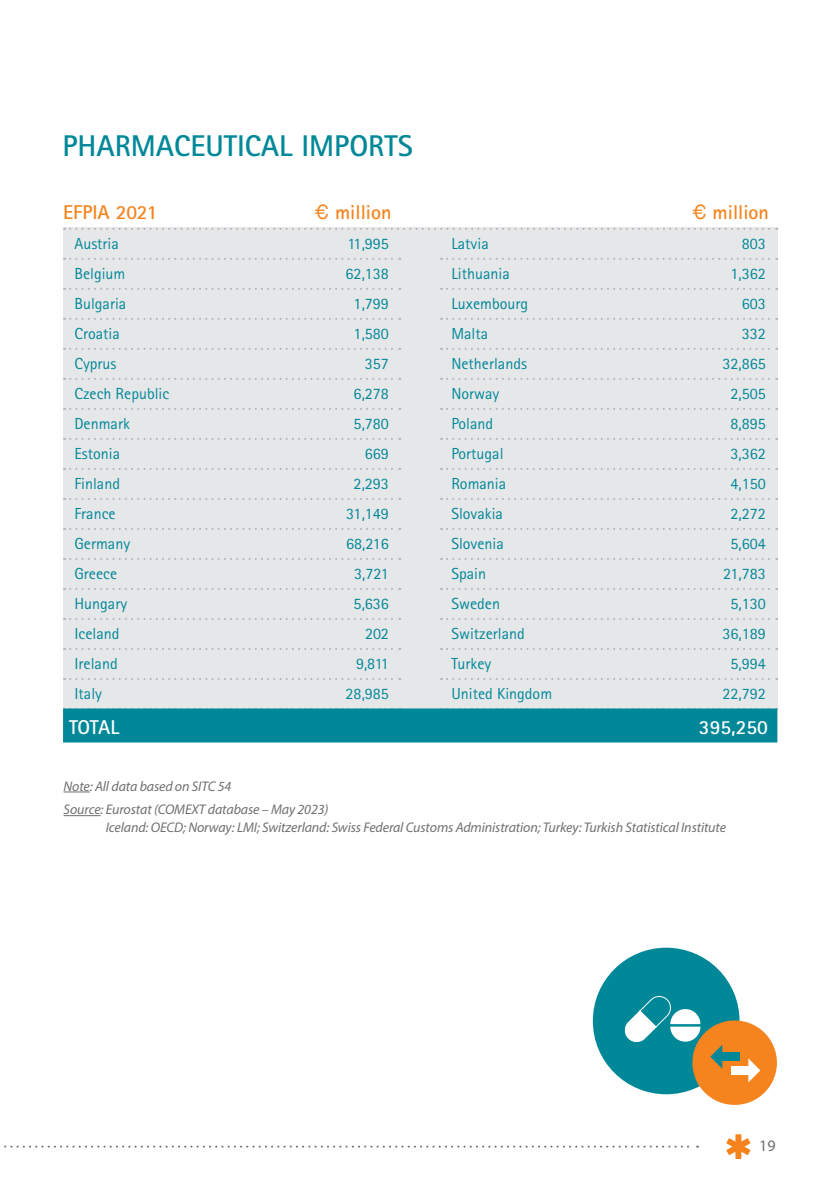
<style>
.page{position:relative;width:840px;height:1191px;background:#fff}
.page>*{position:absolute;margin:0;border:0;box-sizing:border-box;transform-origin:0 0}
.titre_chapitre{font:700 30px "Rotis Sans Serif Std";color:#008898}
.ligne_1{font:700 20px "Rotis Sans Serif Std";color:#f5841f}
.TOTAL{font:700 20px "Rotis Sans Serif Std";color:#fff}
.colonne_gauche{font:16px "Rotis Sans Serif Std";color:#008898}
.t1{font:16px "Myriad Pro";color:#6f7073}
.note_bas_de_page{font:italic 14px/18px "Myriad Pro";letter-spacing:-.01em;color:#6f7073}
.s1{font-family:"Helvetica";font-weight:400}
</style>
<div class="page">
<svg style="left:4px;top:1145px;width:693px;height:2px"></svg>
<svg style="left:726px;top:1134px;width:24px;height:25px"></svg>
<div style="left:63px;top:227px;width:714px;height:514px;background:#e6e7e9"></div>
<svg style="left:64px;top:228px;width:712px;height:2px"></svg>
<svg style="left:64px;top:258px;width:336px;height:2px"></svg>
<svg style="left:64px;top:288px;width:336px;height:2px"></svg>
<svg style="left:64px;top:318px;width:336px;height:2px"></svg>
<svg style="left:64px;top:348px;width:336px;height:2px"></svg>
<svg style="left:64px;top:378px;width:336px;height:2px"></svg>
<svg style="left:64px;top:408px;width:336px;height:2px"></svg>
<svg style="left:64px;top:438px;width:336px;height:2px"></svg>
<svg style="left:64px;top:468px;width:336px;height:2px"></svg>
<svg style="left:64px;top:498px;width:336px;height:2px"></svg>
<svg style="left:64px;top:528px;width:336px;height:2px"></svg>
<svg style="left:64px;top:558px;width:336px;height:2px"></svg>
<svg style="left:64px;top:588px;width:336px;height:2px"></svg>
<svg style="left:64px;top:618px;width:336px;height:2px"></svg>
<svg style="left:64px;top:648px;width:336px;height:2px"></svg>
<svg style="left:64px;top:678px;width:336px;height:2px"></svg>
<svg style="left:441px;top:258px;width:335px;height:2px"></svg>
<svg style="left:441px;top:288px;width:335px;height:2px"></svg>
<svg style="left:441px;top:318px;width:335px;height:2px"></svg>
<svg style="left:441px;top:348px;width:335px;height:2px"></svg>
<svg style="left:441px;top:378px;width:335px;height:2px"></svg>
<svg style="left:441px;top:408px;width:335px;height:2px"></svg>
<svg style="left:441px;top:438px;width:335px;height:2px"></svg>
<svg style="left:441px;top:468px;width:335px;height:2px"></svg>
<svg style="left:441px;top:498px;width:335px;height:2px"></svg>
<svg style="left:441px;top:528px;width:335px;height:2px"></svg>
<svg style="left:441px;top:558px;width:335px;height:2px"></svg>
<svg style="left:441px;top:588px;width:335px;height:2px"></svg>
<svg style="left:441px;top:618px;width:335px;height:2px"></svg>
<svg style="left:441px;top:648px;width:335px;height:2px"></svg>
<svg style="left:441px;top:678px;width:335px;height:2px"></svg>
<div style="left:63px;top:708px;width:713px;height:34px;background:#008898"></div>
<svg style="left:63px;top:791px;width:27px;height:1px"></svg>
<hr style="left:63px;top:815px;width:37px;height:1px;background:#6f7073">
<div style="left:592px;top:947px;width:147px;height:147px;background:#008898;border-radius:50%"></div>
<div style="left:692px;top:1020px;width:84px;height:85px;background:#f5841f;border-radius:50%"></div>
<svg style="left:624px;top:996px;width:76px;height:47px"></svg>
<div style="left:731px;top:1066px;width:17px;height:8px;background:#fff"></div>
<svg style="left:748px;top:1058px;width:12px;height:24px"></svg>
<div style="left:722px;top:1052px;width:17px;height:8px;background:#008898"></div>
<svg style="left:710px;top:1045px;width:12px;height:23px"></svg>
<p class="titre_chapitre" style="left:62px;top:127px;width:351px">PHARMACEUTICAL IMPORTS</p>
<p class="ligne_1" style="left:63px;top:200px;width:96px">EFPIA 2021</p>
<p class="ligne_1" style="left:314px;top:200px;width:79px"><span class="s1">€</span> million</p>
<p class="ligne_1" style="left:691px;top:200px;width:79px"><span class="s1">€</span> million</p>
<p class="colonne_gauche" style="left:74px;top:234px;width:46px">Austria</p>
<p class="colonne_gauche" style="left:347px;top:234px;width:43px">11,995</p>
<p class="colonne_gauche" style="left:74px;top:264px;width:52px">Belgium</p>
<p class="colonne_gauche" style="left:345px;top:264px;width:45px">62,138</p>
<p class="colonne_gauche" style="left:74px;top:294px;width:53px">Bulgaria</p>
<p class="colonne_gauche" style="left:353px;top:294px;width:37px">1,799</p>
<p class="colonne_gauche" style="left:74px;top:324px;width:47px">Croatia</p>
<p class="colonne_gauche" style="left:353px;top:324px;width:37px">1,580</p>
<p class="colonne_gauche" style="left:74px;top:354px;width:44px">Cyprus</p>
<p class="colonne_gauche" style="left:365px;top:354px;width:25px">357</p>
<p class="colonne_gauche" style="left:74px;top:384px;width:96px">Czech Republic</p>
<p class="colonne_gauche" style="left:353px;top:384px;width:37px">6,278</p>
<p class="colonne_gauche" style="left:74px;top:414px;width:57px">Denmark</p>
<p class="colonne_gauche" style="left:353px;top:414px;width:37px">5,780</p>
<p class="colonne_gauche" style="left:74px;top:444px;width:47px">Estonia</p>
<p class="colonne_gauche" style="left:365px;top:444px;width:25px">669</p>
<p class="colonne_gauche" style="left:74px;top:474px;width:47px">Finland</p>
<p class="colonne_gauche" style="left:353px;top:474px;width:37px">2,293</p>
<p class="colonne_gauche" style="left:74px;top:504px;width:43px">France</p>
<p class="colonne_gauche" style="left:346px;top:504px;width:44px">31,149</p>
<p class="colonne_gauche" style="left:74px;top:534px;width:57px">Germany</p>
<p class="colonne_gauche" style="left:346px;top:534px;width:44px">68,216</p>
<p class="colonne_gauche" style="left:74px;top:564px;width:44px">Greece</p>
<p class="colonne_gauche" style="left:354px;top:564px;width:36px">3,721</p>
<p class="colonne_gauche" style="left:74px;top:594px;width:54px">Hungary</p>
<p class="colonne_gauche" style="left:353px;top:594px;width:37px">5,636</p>
<p class="colonne_gauche" style="left:74px;top:624px;width:47px">Iceland</p>
<p class="colonne_gauche" style="left:365px;top:624px;width:25px">202</p>
<p class="colonne_gauche" style="left:74px;top:654px;width:45px">Ireland</p>
<p class="colonne_gauche" style="left:356px;top:654px;width:34px">9,811</p>
<p class="colonne_gauche" style="left:74px;top:684px;width:29px">Italy</p>
<p class="colonne_gauche" style="left:345px;top:684px;width:45px">28,985</p>
<p class="colonne_gauche" style="left:451px;top:234px;width:39px">Latvia</p>
<p class="colonne_gauche" style="left:741px;top:234px;width:25px">803</p>
<p class="colonne_gauche" style="left:451px;top:264px;width:60px">Lithuania</p>
<p class="colonne_gauche" style="left:730px;top:264px;width:37px">1,362</p>
<p class="colonne_gauche" style="left:451px;top:294px;width:78px">Luxembourg</p>
<p class="colonne_gauche" style="left:741px;top:294px;width:25px">603</p>
<p class="colonne_gauche" style="left:451px;top:324px;width:38px">Malta</p>
<p class="colonne_gauche" style="left:741px;top:324px;width:25px">332</p>
<p class="colonne_gauche" style="left:451px;top:354px;width:77px">Netherlands</p>
<p class="colonne_gauche" style="left:722px;top:354px;width:45px">32,865</p>
<p class="colonne_gauche" style="left:451px;top:384px;width:49px">Norway</p>
<p class="colonne_gauche" style="left:730px;top:384px;width:37px">2,505</p>
<p class="colonne_gauche" style="left:451px;top:414px;width:43px">Poland</p>
<p class="colonne_gauche" style="left:730px;top:414px;width:37px">8,895</p>
<p class="colonne_gauche" style="left:451px;top:444px;width:54px">Portugal</p>
<p class="colonne_gauche" style="left:730px;top:444px;width:37px">3,362</p>
<p class="colonne_gauche" style="left:451px;top:474px;width:56px">Romania</p>
<p class="colonne_gauche" style="left:730px;top:474px;width:37px">4,150</p>
<p class="colonne_gauche" style="left:451px;top:504px;width:53px">Slovakia</p>
<p class="colonne_gauche" style="left:730px;top:504px;width:37px">2,272</p>
<p class="colonne_gauche" style="left:451px;top:534px;width:54px">Slovenia</p>
<p class="colonne_gauche" style="left:730px;top:534px;width:37px">5,604</p>
<p class="colonne_gauche" style="left:451px;top:564px;width:36px">Spain</p>
<p class="colonne_gauche" style="left:722px;top:564px;width:44px">21,783</p>
<p class="colonne_gauche" style="left:451px;top:594px;width:50px">Sweden</p>
<p class="colonne_gauche" style="left:730px;top:594px;width:37px">5,130</p>
<p class="colonne_gauche" style="left:451px;top:624px;width:75px">Switzerland</p>
<p class="colonne_gauche" style="left:722px;top:624px;width:45px">36,189</p>
<p class="colonne_gauche" style="left:451px;top:654px;width:41px">Turkey</p>
<p class="colonne_gauche" style="left:730px;top:654px;width:37px">5,994</p>
<p class="colonne_gauche" style="left:451px;top:684px;width:102px">United Kingdom</p>
<p class="colonne_gauche" style="left:722px;top:684px;width:45px">22,792</p>
<p class="TOTAL" style="left:69px;top:714px;width:52px">TOTAL</p>
<p class="TOTAL" style="left:698px;top:714px;width:70px">395,250</p>
<p class="note_bas_de_page" style="left:63px;top:776px;width:169px">Note: All data based on SITC 54</p>
<p class="note_bas_de_page" style="left:106px;top:800px;width:621px;text-indent:-42px">Source: Eurostat (COMEXT database – May 2023)<br>Iceland: OECD; Norway: LMI; Switzerland: Swiss Federal Customs Administration; Turkey: Turkish Statistical Institute</p>
<p class="t1" style="left:758px;top:1136px;width:18px">19</p>
</div>
